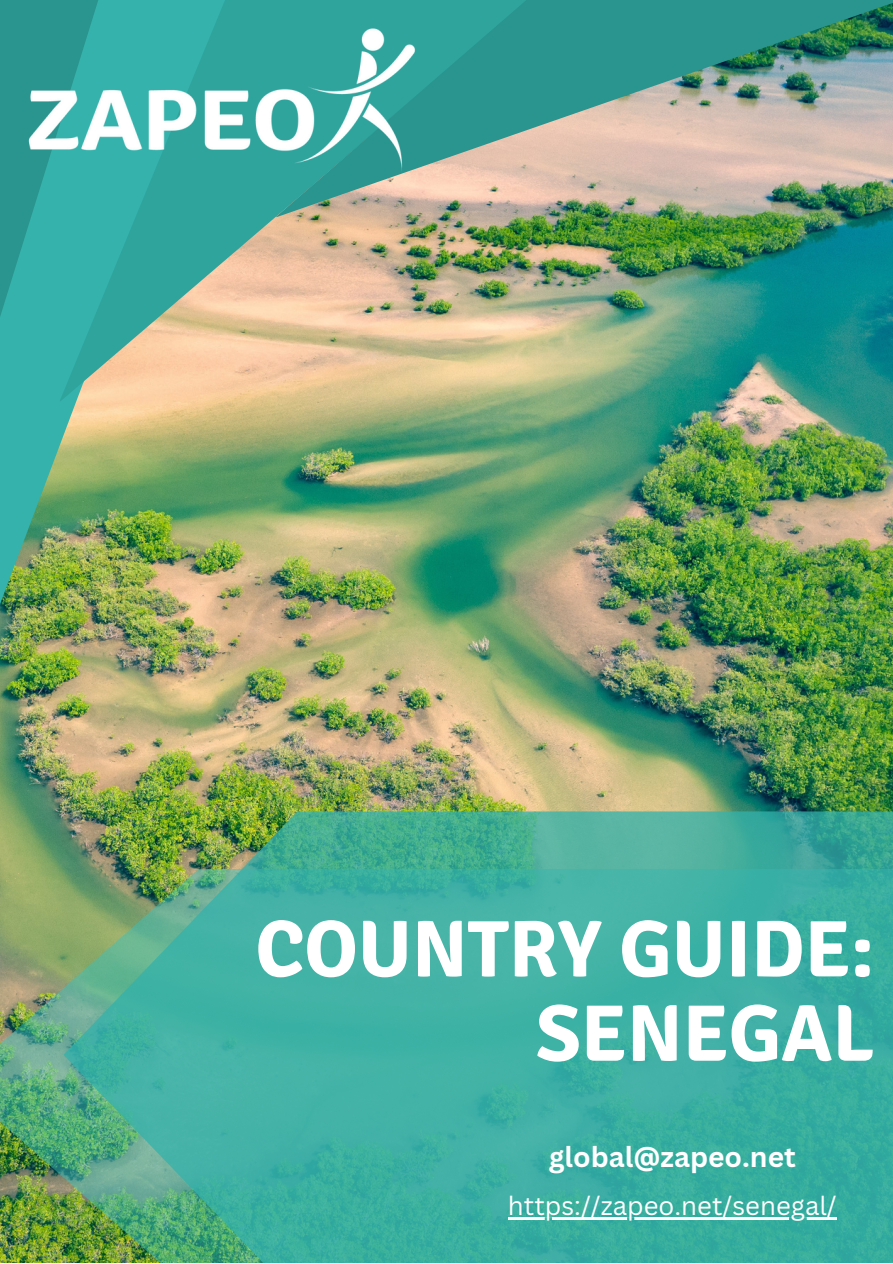
<style>
.page{position:relative;width:893px;height:1264px;background:#fff}
.page>*{position:absolute;margin:0;border:0;box-sizing:border-box;transform-origin:0 0}
.t1{font:700 80.25px/84.3px "Signika";color:#fff;text-align:right}
.t2{font:700 28.05px "Canva Sans";color:#fff}
.t3{font:25.8px "Canva Sans";color:#fff}
</style>
<div class="page">
<img style="left:0;top:218px;width:892px;height:651px">
<img style="left:0;top:402px;width:276px;height:275px">
<img style="left:220px;top:0;width:472px;height:402px">
<img style="left:275px;top:0;width:617px;height:218px">
<svg style="left:0;top:0;width:220px;height:475px;background:#66b19c"></svg>
<img style="left:0;top:869px;width:64px;height:393px">
<svg style="left:64px;top:811px;width:828px;height:451px;background:#44ae9a"></svg>
<img style="left:15px;top:15px;width:410px;height:164px">
<hr style="left:508px;top:1217px;width:328px;height:2px;background:#fff">
<h1 class="t1" style="left:255px;top:908px;width:620px">COUNTRY GUIDE:<br>SENEGAL</h1>
<p class="t2" style="left:548px;top:1136px;width:249px">global@zapeo.net</p>
<p class="t3" style="left:508px;top:1187px;width:330px">https://zapeo.net/senegal/</p>
</div>
